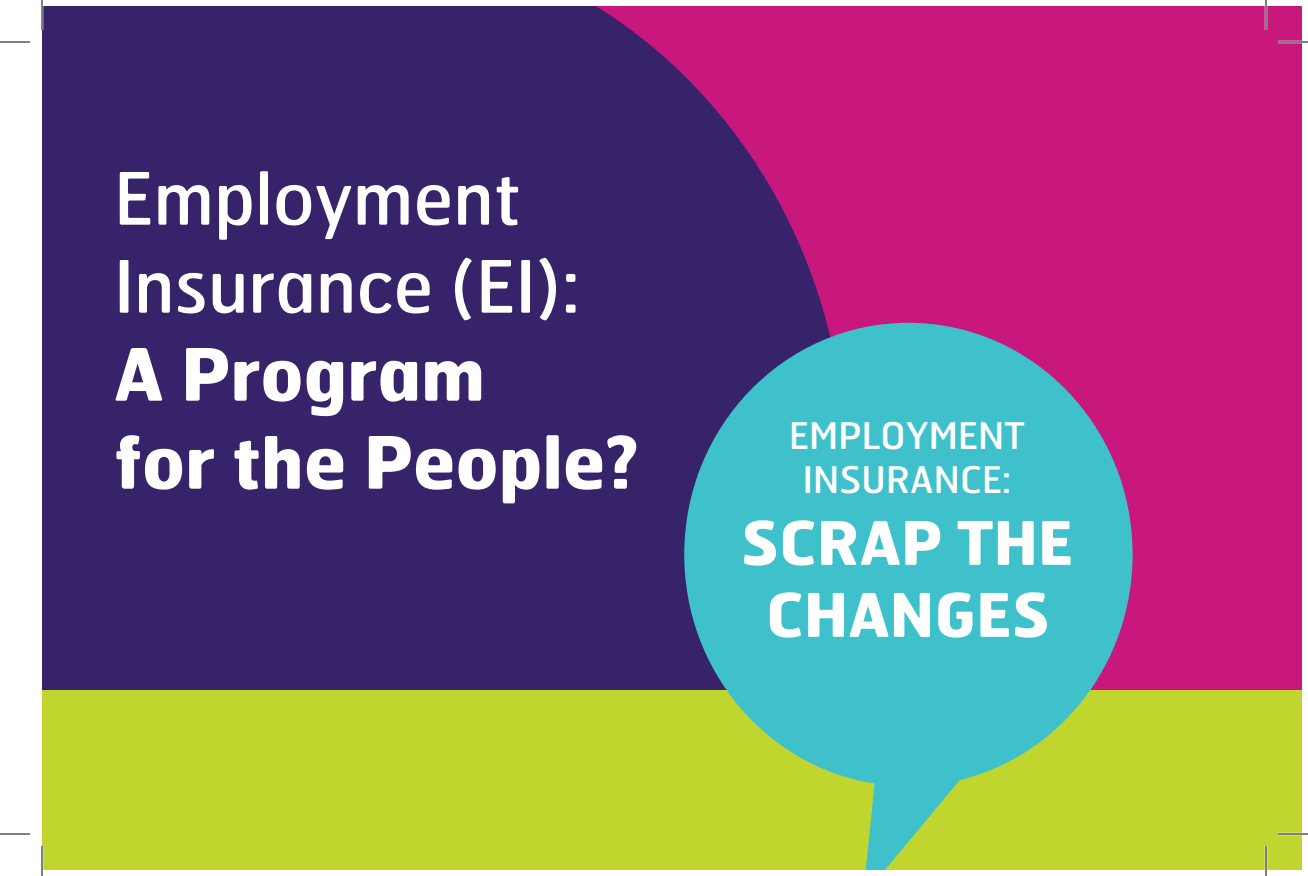
<style>
.page{position:relative;width:1308px;height:876px;background:#fff}
.page>*{position:absolute;margin:0;border:0;box-sizing:border-box;transform-origin:0 0}
.t1{font:72px "Hermes FB";color:#fff}
.t2{font:700 72px "Hermes FB";color:#fff}
.t3{font:700 60px/72px "Hermes FB";color:#fff;text-align:center}
.t4{font:36.6px/44px "Hermes FB";color:#fff;text-align:center}
</style>
<div class="page">
<div style="left:42px;top:6px;width:1260px;height:864px;background:#c9187d"></div>
<div style="left:42px;top:6px;width:785px;height:684px;background:#36236a"></div>
<div style="left:42px;top:690px;width:1260px;height:180px;background:#c1d52f"></div>
<svg style="left:684px;top:323px;width:449px;height:547px;fill:#3ec1cb"></svg>
<hr style="left:1278px;top:41px;width:30px;height:2px;background:#fff">
<hr style="left:1278px;top:833px;width:30px;height:2px;background:#fff">
<hr style="left:1265px;top:0;width:2px;height:30px;background:#fff">
<hr style="left:1265px;top:846px;width:2px;height:30px;background:#fff">
<hr style="left:0;top:42px;width:30px;height:1px;background:#000">
<hr style="left:1278px;top:42px;width:30px;height:1px;background:#000">
<hr style="left:0;top:834px;width:30px;height:1px;background:#000">
<hr style="left:1278px;top:834px;width:30px;height:1px;background:#000">
<hr style="left:42px;top:0;width:1px;height:30px;background:#000">
<hr style="left:42px;top:846px;width:1px;height:30px;background:#000">
<hr style="left:1266px;top:0;width:1px;height:30px;background:#000">
<hr style="left:1266px;top:846px;width:1px;height:30px;background:#000">
<p class="t1" style="left:114px;top:152px;width:408px">Employment</p>
<p class="t1" style="left:114px;top:240px;width:467px">Insurance (EI):</p>
<p class="t2" style="left:114px;top:327px;width:373px">A Program</p>
<p class="t2" style="left:114px;top:415px;width:526px">for the People?</p>
<p class="t4" style="left:789px;top:412px;width:237px">EMPLOYMENT<br>INSURANCE:</p>
<p class="t3" style="left:741px;top:505px;width:334px">SCRAP THE<br>CHANGES</p>
</div>
